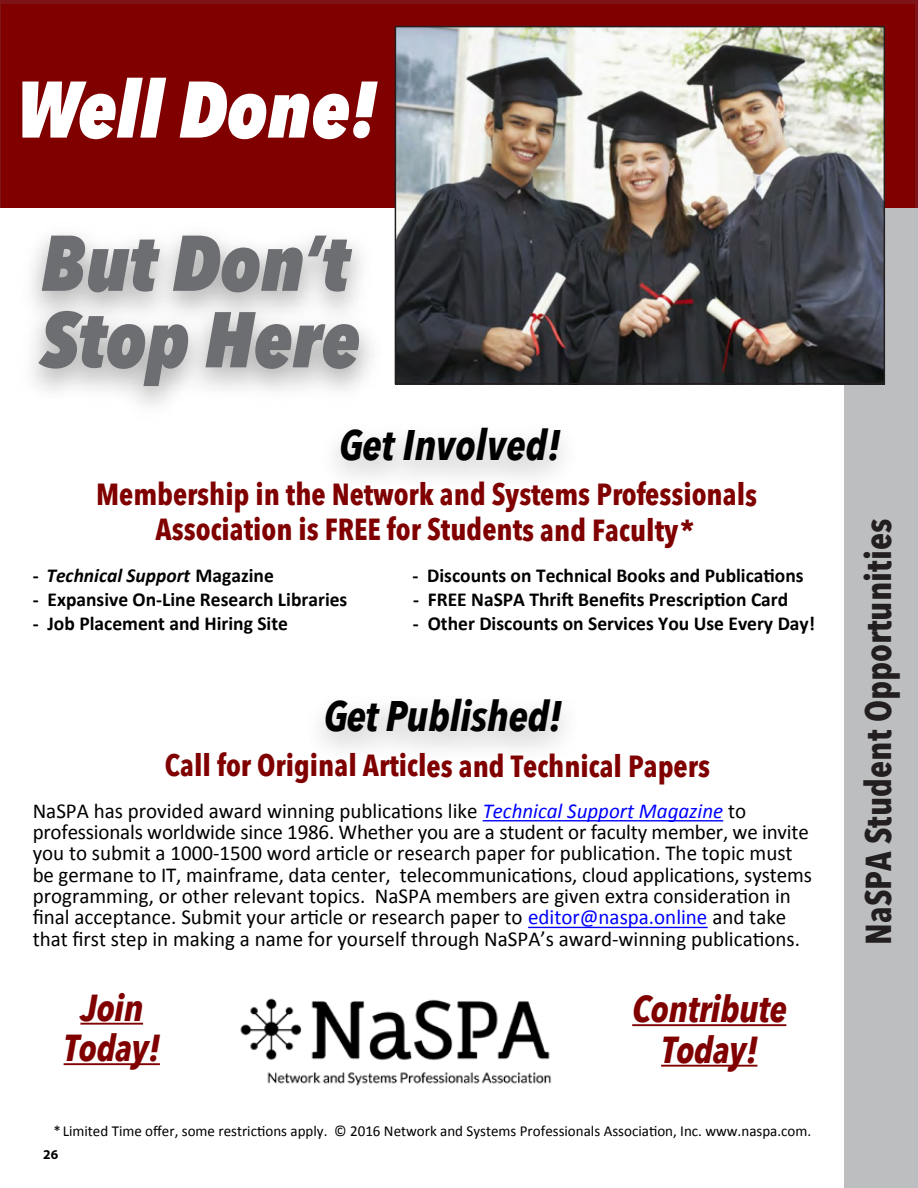
<style>
.page{position:relative;width:918px;height:1188px;background:#fff}
.page>*{position:absolute;margin:0;border:0;box-sizing:border-box;transform-origin:0 0}
.t1{font:italic 800 79.2px "Avenir Next Condensed";color:#fff}
.t2{font:italic 800 78px/76.5px "Avenir Next Condensed";color:#6d6e71}
.t3{font:italic 700 42.6px "Avenir Next Condensed";letter-spacing:-.01em;color:#000}
.t4{font:italic 700 37.5px/40.5px "Avenir Next Condensed";letter-spacing:-.01em;color:#800000;text-align:center}
.t5{font:700 36px "Avenir Next Condensed";color:#231f20}
.t6{font:700 30.45px/35.1px "Avenir Next Condensed";color:#800000;text-align:center}
.t7{font:21.3px/21.3px "Calibri";color:#000}
.t8{font:700 19.8px "Calibri";color:#000}
.t9{font:italic 700 19.8px "Calibri";color:#000}
.t10{font:15.3px "Calibri";color:#000}
.t11{font:700 13.5px "Myriad Pro";color:#000}
.s1{font-style:normal}
.s2{font-style:italic;color:#00f}
.s3{color:#00f}
</style>
<div class="page">
<div style="left:844px;top:3px;width:73px;height:1185px;background:#bcbec0"></div>
<hr style="left:483px;top:820px;width:240px;height:2px;background:#00f">
<hr style="left:528px;top:927px;width:180px;height:1px;background:#00f">
<div style="left:0;top:3px;width:917px;height:205px;background:#800000"></div>
<img style="left:397px;top:28px;width:487px;height:357px">
<img style="left:240px;top:998px;width:312px;height:88px">
<img style="left:31px;top:201px;width:368px;height:231px">
<hr style="left:632px;top:1024px;width:154px;height:2px;background:#800000">
<hr style="left:661px;top:1065px;width:96px;height:2px;background:#800000">
<hr style="left:80px;top:1023px;width:63px;height:2px;background:#800000">
<hr style="left:64px;top:1063px;width:96px;height:2px;background:#800000">
<hr style="left:917px;top:208px;width:1px;height:980px;background:#bbbdc0">
<hr style="left:0;top:0;width:916px;height:3px;background:#7f1416">
<hr style="left:0;top:0;width:1px;height:208px;background:#7f1416">
<hr style="left:916px;top:0;width:2px;height:208px;background:#7f1416">
<h1 class="t1" style="left:15px;top:60px;width:363px">Well Done!</h1>
<h2 class="t2" style="left:41px;top:224px;width:320px">But Don’t<br>Stop Here</h2>
<h3 class="t3" style="left:339px;top:419px;width:223px">Get Involved!</h3>
<h3 class="t6" style="left:96px;top:477px;width:663px">Membership in the Network and Systems Professionals<br>Association is FREE for Students and Faculty *</h3>
<p class="t9" style="left:33px;top:563px;width:243px"><span class="s1">-</span> Technical Support <span class="s1">Magazine</span></p>
<p class="t8" style="left:412px;top:563px;width:393px">- Discounts on Technical Books and Publications</p>
<p class="t8" style="left:33px;top:587px;width:316px">- Expansive On-Line Research Libraries</p>
<p class="t8" style="left:413px;top:587px;width:377px">- FREE NaSPA Thrift Benefits Prescription Card</p>
<p class="t8" style="left:33px;top:611px;width:257px">- Job Placement and Hiring Site</p>
<p class="t8" style="left:413px;top:611px;width:404px">- Other Discounts on Services You Use Every Day!</p>
<h3 class="t3" style="left:324px;top:690px;width:240px">Get Published!</h3>
<h3 class="t6" style="left:165px;top:748px;width:547px">Call for Original Articles and Technical Papers</h3>
<p class="t7" style="left:33px;top:799px;width:781px">NaSPA has provided award winning publications like <span class="s2">Technical Support Magazine</span> to professionals worldwide since 1986. Whether you are a student or faculty member, we invite you to submit a 1000-1500 word article or research paper for publication. The topic must be germane to IT, mainframe, data center, telecommunications, cloud applications, systems programming, or other relevant topics. NaSPA members are given extra consideration in final acceptance. Submit your article or research paper to <span class="s3">editor@naspa.online</span> and take that first step in making a name for yourself through NaSPA’s award-winning publications.</p>
<h3 class="t4" style="left:64px;top:987px;width:98px">Join<br>Today!</h3>
<h3 class="t4" style="left:632px;top:989px;width:156px">Contribute<br>Today!</h3>
<p class="t10" style="left:54px;top:1122px;width:759px">* Limited Time offer, some restrictions apply. © 2016 Network and Systems Professionals Association, Inc. www.naspa.com.</p>
<p class="t11" style="left:43px;top:1147px;width:16px">26</p>
<h3 class="t5" style="left:857px;top:945px;width:428px;rotate:-90deg">NaSPA Student Opportunities</h3>
</div>
